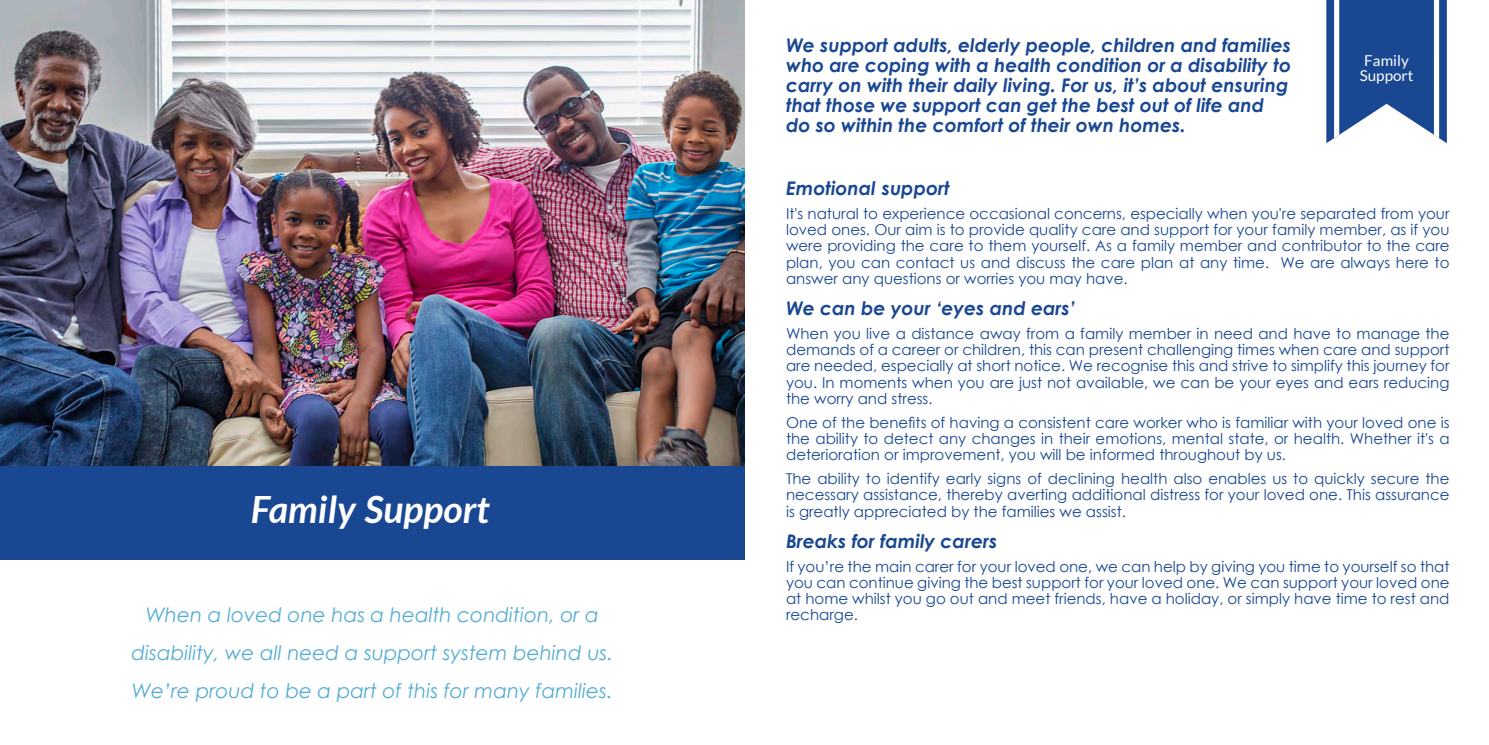
<style>
.page{position:relative;width:1489px;height:745px;background:#fff}
.page>*{position:absolute;margin:0;border:0;box-sizing:border-box;transform-origin:0 0}
.t1{font:italic 700 37.5px "Lato";color:#fff}
.t2{font:italic 20px/37.5px "Century Gothic";color:rgb(63 163 207/.9);text-align:center}
.t3{font:italic 700 18.75px/20px "Century Gothic";color:#194791}
.t4{font:15px/16.2px "Century Gothic";color:#194791;text-align:justify}
.t5{font:15px/15px "Lato";color:#fff;text-align:center}
</style>
<div class="page">
<svg style="left:1326px;top:0;width:120px;height:143px"></svg>
<div style="left:0;top:465px;width:744px;height:95px;background:#194791"></div>
<img style="left:0;top:0;width:744px;height:465px">
<h1 class="t1" style="left:251px;top:492px;width:240px">Family Support</h1>
<h2 class="t2" style="left:132px;top:597px;width:483px">When a loved one has a health condition, or a disability, we all need a support system behind us.<br>We’re proud to be a part of this for many families.</h2>
<p class="t3" style="left:786px;top:37px;width:506px">We support adults, elderly people, children and families who are coping with a health condition or a disability to carry on with their daily living. For us, it’s about ensuring that those we support can get the best out of life and do so within the comfort of their own homes.</p>
<p class="t5" style="left:1359px;top:54px;width:55px">Family<br>Support</p>
<p class="t3" style="left:786px;top:180px;width:165px">Emotional support</p>
<p class="t4" style="left:786px;top:206px;width:665px">It's natural to experience occasional concerns, especially when you're separated from your loved ones. Our aim is to provide quality care and support for your family member, as if you were providing the care to them yourself. As a family member and contributor to the care plan, you can contact us and discuss the care plan at any time. We are always here to answer any questions or worries you may have.</p>
<p class="t3" style="left:786px;top:300px;width:290px">We can be your ‘eyes and ears’</p>
<p class="t4" style="left:786px;top:326px;width:665px">When you live a distance away from a family member in need and have to manage the demands of a career or children, this can present challenging times when care and support are needed, especially at short notice. We recognise this and strive to simplify this journey for you. In moments when you are just not available, we can be your eyes and ears reducing the worry and stress.</p>
<p class="t4" style="left:786px;top:415px;width:665px">One of the benefits of having a consistent care worker who is familiar with your loved one is the ability to detect any changes in their emotions, mental state, or health. Whether it's a deterioration or improvement, you will be informed throughout by us.</p>
<p class="t4" style="left:786px;top:471px;width:665px">The ability to identify early signs of declining health also enables us to quickly secure the necessary assistance, thereby averting additional distress for your loved one. This assurance is greatly appreciated by the families we assist.</p>
<p class="t3" style="left:786px;top:532px;width:213px">Breaks for family carers</p>
<p class="t4" style="left:786px;top:559px;width:665px">If you’re the main carer for your loved one, we can help by giving you time to yourself so that you can continue giving the best support for your loved one. We can support your loved one at home whilst you go out and meet friends, have a holiday, or simply have time to rest and recharge.</p>
</div>
